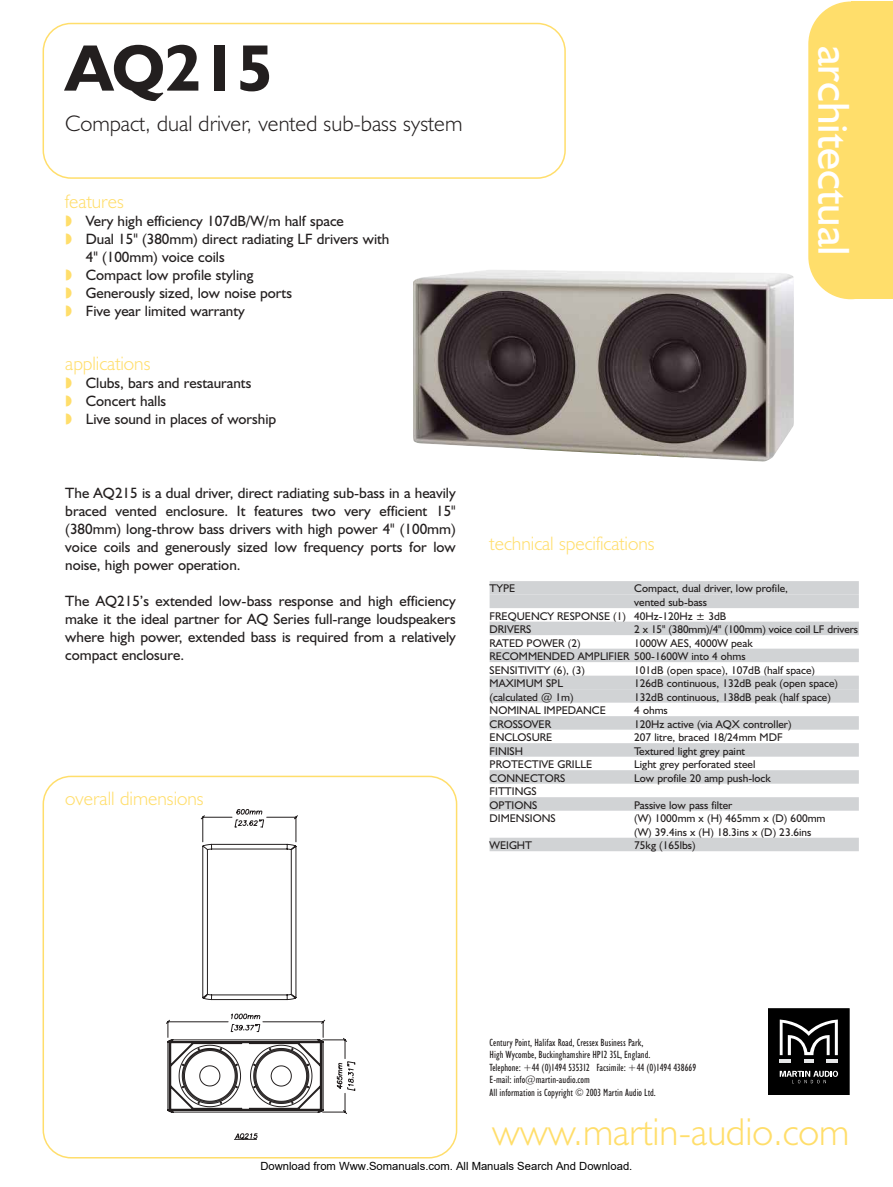
<style>
.page{position:relative;width:893px;height:1187px;background:#fff}
.page>*{position:absolute;margin:0;border:0;box-sizing:border-box;transform-origin:0 0}
.t1{font:700 66px "Humanist 521 BT";color:#231f1f}
.t2{font:45px "Humanist 521 BT";color:#fff}
.t3{font:300 39px "Humanist 521 BT";color:#ffde6b}
.t4{font:300 22.5px "Humanist 521 BT";color:#231f1f}
.t5{font:300 19.5px "Humanist 521 BT";color:#ffde6b}
.t6{font:15px/18px "Humanist 521 BT";color:#231f1f}
.t7{font:11.25px/13.5px "Humanist 521 BT";color:#231f1f}
.t8{font:11.25px "Arial";color:#000}
.t9{font:condensed 10.5px/12.6px "Humanist 521 BT";color:#231f1f}
</style>
<div class="page">
<div style="left:768px;top:1008px;width:81px;height:86px;background:#000"></div>
<svg style="left:779px;top:1019px;width:58px;height:43px"></svg>
<svg style="left:779px;top:1070px;width:59px;height:13px"></svg>
<div style="left:766px;top:1007px;width:84px;height:89px;border:1px solid #fff"></div>
<div style="left:850px;top:2px;width:42px;height:297px;background:#ffde6b"></div>
<div style="left:808px;top:2px;width:84px;height:297px;background:#ffde6b;border-radius:43px"></div>
<img style="left:413px;top:270px;width:381px;height:192px">
<svg style="left:43px;top:23px;width:523px;height:156px"></svg>
<svg style="left:43px;top:775px;width:414px;height:383px"></svg>
<div style="left:489px;top:581px;width:369px;height:13px;background:#d1d3d5"></div>
<div style="left:489px;top:594px;width:369px;height:14px;background:#d1d3d5"></div>
<div style="left:489px;top:621px;width:369px;height:14px;background:#d1d3d5"></div>
<div style="left:489px;top:648px;width:369px;height:14px;background:#d1d3d5"></div>
<div style="left:489px;top:675px;width:369px;height:14px;background:#d1d3d5"></div>
<div style="left:489px;top:689px;width:369px;height:13px;background:#d1d3d5"></div>
<div style="left:489px;top:716px;width:369px;height:13px;background:#d1d3d5"></div>
<div style="left:489px;top:743px;width:369px;height:13px;background:#d1d3d5"></div>
<div style="left:489px;top:770px;width:369px;height:13px;background:#d1d3d5"></div>
<div style="left:489px;top:797px;width:369px;height:13px;background:#d1d3d5"></div>
<div style="left:489px;top:837px;width:369px;height:14px;background:#d1d3d5"></div>
<h1 class="t1" style="left:65px;top:44px;width:209px">AQ215</h1>
<h3 class="t4" style="left:65px;top:115px;width:398px">Compact, dual driver, vented sub-bass system</h3>
<h3 class="t5" style="left:65px;top:194px;width:60px">features</h3>
<h3 class="t6" style="left:86px;top:213px;width:305px">Very high efficiency 107dB/W/m half space<br>Dual 15" (380mm) direct radiating LF drivers with 4" (100mm) voice coils<br>Compact low profile styling<br>Generously sized, low noise ports<br>Five year limited warranty</h3>
<h3 class="t5" style="left:65px;top:356px;width:87px">applications</h3>
<h3 class="t6" style="left:86px;top:375px;width:192px">Clubs, bars and restaurants<br>Concert halls<br>Live sound in places of worship</h3>
<p class="t6" style="left:65px;top:485px;width:392px;text-align:justify">The AQ215 is a dual driver, direct radiating sub-bass in a heavily braced vented enclosure. It features two very efficient 15" (380mm) long-throw bass drivers with high power 4" (100mm) voice coils and generously sized low frequency ports for low noise, high power operation.</p>
<h3 class="t6" style="left:65px;top:593px;width:392px;text-align:justify">The AQ215’s extended low-bass response and high efficiency make it the ideal partner for AQ Series full-range loudspeakers where high power, extended bass is required from a relatively compact enclosure.</h3>
<h3 class="t5" style="left:65px;top:791px;width:140px">overall dimensions</h3>
<h2 class="t2" style="left:850px;top:46px;width:212px;rotate:90deg">architectual</h2>
<h3 class="t5" style="left:489px;top:536px;width:166px">technical specifications</h3>
<p class="t7" style="left:489px;top:583px;width:27px">TYPE</p>
<p class="t7" style="left:634px;top:583px;width:155px">Compact, dual driver, low profile,</p>
<p class="t7" style="left:634px;top:596px;width:74px">vented sub-bass</p>
<p class="t7" style="left:489px;top:610px;width:238px">FREQUENCY RESPONSE (1) 40Hz-120Hz ± 3dB</p>
<p class="t7" style="left:489px;top:623px;width:43px">DRIVERS</p>
<p class="t7" style="left:634px;top:623px;width:225px">2 x 15" (380mm)/4" (100mm) voice coil LF drivers</p>
<p class="t7" style="left:489px;top:637px;width:92px">RATED POWER (2)</p>
<p class="t7" style="left:489px;top:637px;width:265px;text-indent:145px">1000W AES, 4000W peak<br>RECOMMENDED AMPLIFIER 500-1600W into 4 ohms<br>SENSITIVITY (6), (3)</p>
<p class="t7" style="left:634px;top:664px;width:182px">101dB (open space), 107dB (half space)</p>
<p class="t7" style="left:489px;top:677px;width:75px">MAXIMUM SPL</p>
<p class="t7" style="left:634px;top:677px;width:205px">126dB continuous, 132dB peak (open space)</p>
<p class="t7" style="left:489px;top:691px;width:86px">(calculated @ 1m)</p>
<p class="t7" style="left:634px;top:691px;width:198px">132dB continuous, 138dB peak (half space)</p>
<p class="t7" style="left:489px;top:704px;width:118px">NOMINAL IMPEDANCE</p>
<p class="t7" style="left:634px;top:704px;width:35px">4 ohms</p>
<p class="t7" style="left:489px;top:718px;width:63px">CROSSOVER</p>
<p class="t7" style="left:634px;top:718px;width:159px">120Hz active (via AQX controller)</p>
<p class="t7" style="left:489px;top:731px;width:64px">ENCLOSURE</p>
<p class="t7" style="left:634px;top:731px;width:150px">207 litre, braced 18/24mm MDF</p>
<p class="t7" style="left:489px;top:745px;width:35px">FINISH</p>
<p class="t7" style="left:634px;top:745px;width:112px">Textured light grey paint</p>
<p class="t7" style="left:489px;top:758px;width:104px">PROTECTIVE GRILLE</p>
<p class="t7" style="left:634px;top:758px;width:123px">Light grey perforated steel</p>
<p class="t7" style="left:489px;top:772px;width:77px">CONNECTORS</p>
<p class="t7" style="left:634px;top:772px;width:138px">Low profile 20 amp push-lock</p>
<p class="t7" style="left:489px;top:785px;width:49px">FITTINGS<br>OPTIONS</p>
<p class="t7" style="left:634px;top:799px;width:100px">Passive low pass filter</p>
<p class="t7" style="left:489px;top:812px;width:68px">DIMENSIONS</p>
<p class="t7" style="left:634px;top:812px;width:193px">(W) 1000mm x (H) 465mm x (D) 600mm (W) 39.4ins x (H) 18.3ins x (D) 23.6ins</p>
<p class="t7" style="left:489px;top:839px;width:44px">WEIGHT</p>
<p class="t7" style="left:634px;top:839px;width:63px">75kg (165lbs)</p>
<p class="t9" style="left:489px;top:1036px;width:208px">Century Point, Halifax Road, Cressex Business Park,<br>High Wycombe, Buckinghamshire HP12 3SL, England.<br>Telephone: +44 (0)1494 535312 Facsimile: +44 (0)1494 438669<br>E-mail: info@martin-audio.com<br>All information is Copyright © 2003 Martin Audio Ltd.</p>
<h3 class="t3" style="left:492px;top:1117px;width:358px">www.martin-audio.com</h3>
<p class="t8" style="left:260px;top:1159px;width:373px">Download from Www.Somanuals.com. All Manuals Search And Download.</p>
</div>
